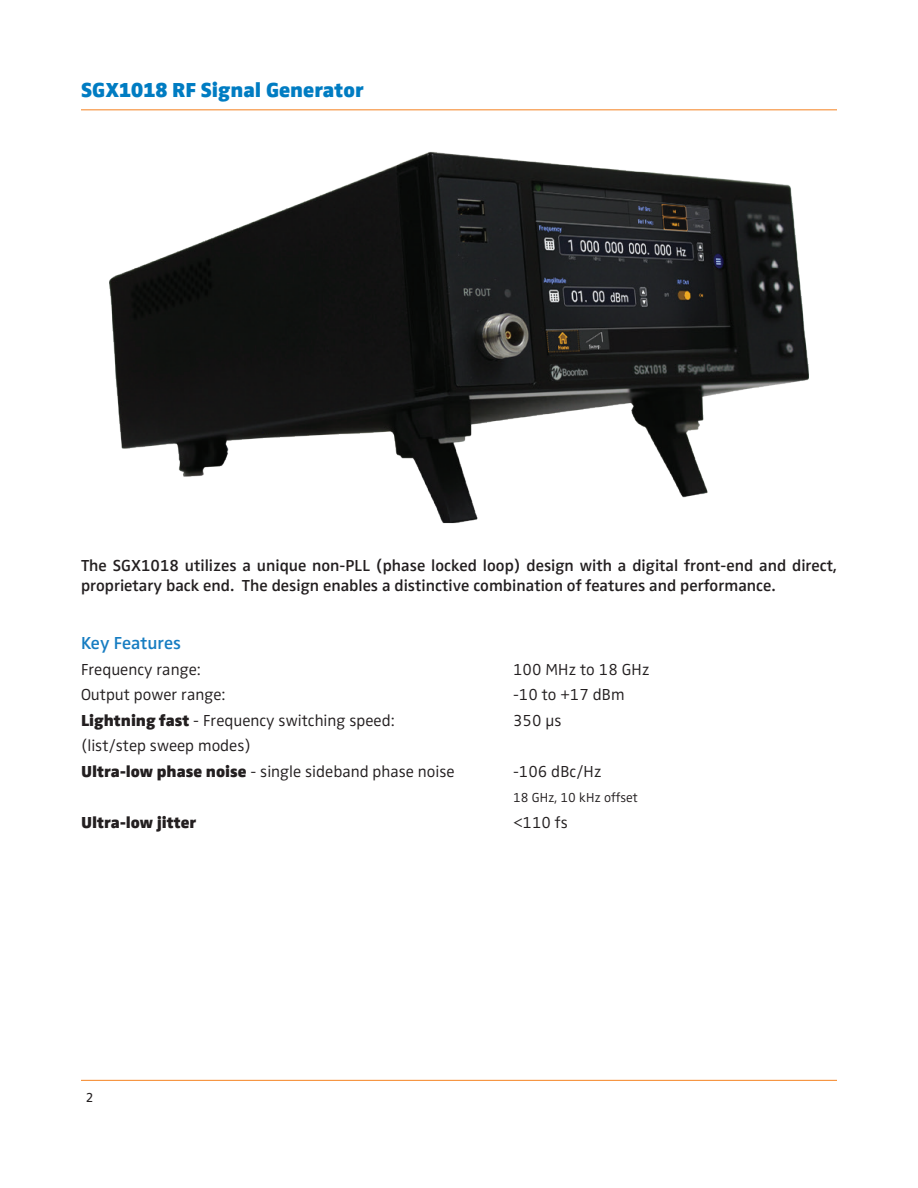
<style>
.page{position:relative;width:918px;height:1188px;background:#fff}
.page>*{position:absolute;margin:0;border:0;box-sizing:border-box;transform-origin:0 0}
.t1{font:900 21px "Zwo Pro";color:#007cc2}
.t2{font:600 18px "Zwo Pro";color:#177dc2}
.t3{font:300 16.5px/25.5px "Zwo Pro";color:#231f20}
.t4{font:600 16.5px/19.8px "Zwo Pro";color:#231f20}
.t5{font:900 16.5px "Zwo Pro";color:#231f20}
.t6{font:300 13.5px "Zwo Pro";color:#231f20}
.t7{font:13.5px "Zwo Pro";color:#231f20}
.s1{font-weight:900}
</style>
<div class="page">
<img style="left:82px;top:110px;width:754px;height:414px">
<hr style="left:81px;top:109px;width:756px;height:1px;background:#f58220">
<hr style="left:81px;top:1080px;width:756px;height:1px;background:#f58220">
<p class="t1" style="left:81px;top:78px;width:284px">SGX1018 RF Signal Generator</p>
<p class="t4" style="left:81px;top:556px;width:758px">The SGX1018 utilizes a unique non-PLL (phase locked loop) design with a digital front-end and direct, proprietary back end. The design enables a distinctive combination of features and performance.</p>
<p class="t2" style="left:81px;top:633px;width:101px">Key Features</p>
<p class="t3" style="left:81px;top:657px;width:121px">Frequency range:</p>
<p class="t3" style="left:513px;top:657px;width:138px">100 MHz to 18 GHz</p>
<p class="t3" style="left:81px;top:682px;width:146px">Output power range:</p>
<p class="t3" style="left:513px;top:682px;width:113px">-10 to +17 dBm</p>
<p class="t3" style="left:81px;top:708px;width:315px"><span class="s1">Lightning fast</span> - Frequency switching speed:</p>
<p class="t3" style="left:513px;top:708px;width:50px">350 µs</p>
<p class="t3" style="left:81px;top:733px;width:375px">(list/step sweep modes)<br><span class="s1">Ultra-low phase noise</span> - single sideband phase noise</p>
<p class="t3" style="left:513px;top:759px;width:90px">-106 dBc/Hz</p>
<p class="t6" style="left:513px;top:790px;width:126px">18 GHz, 10 kHz offset</p>
<p class="t5" style="left:81px;top:812px;width:117px">Ultra-low jitter</p>
<p class="t3" style="left:513px;top:810px;width:56px">&lt;110 fs</p>
<p class="t7" style="left:86px;top:1090px;width:9px">2</p>
</div>
